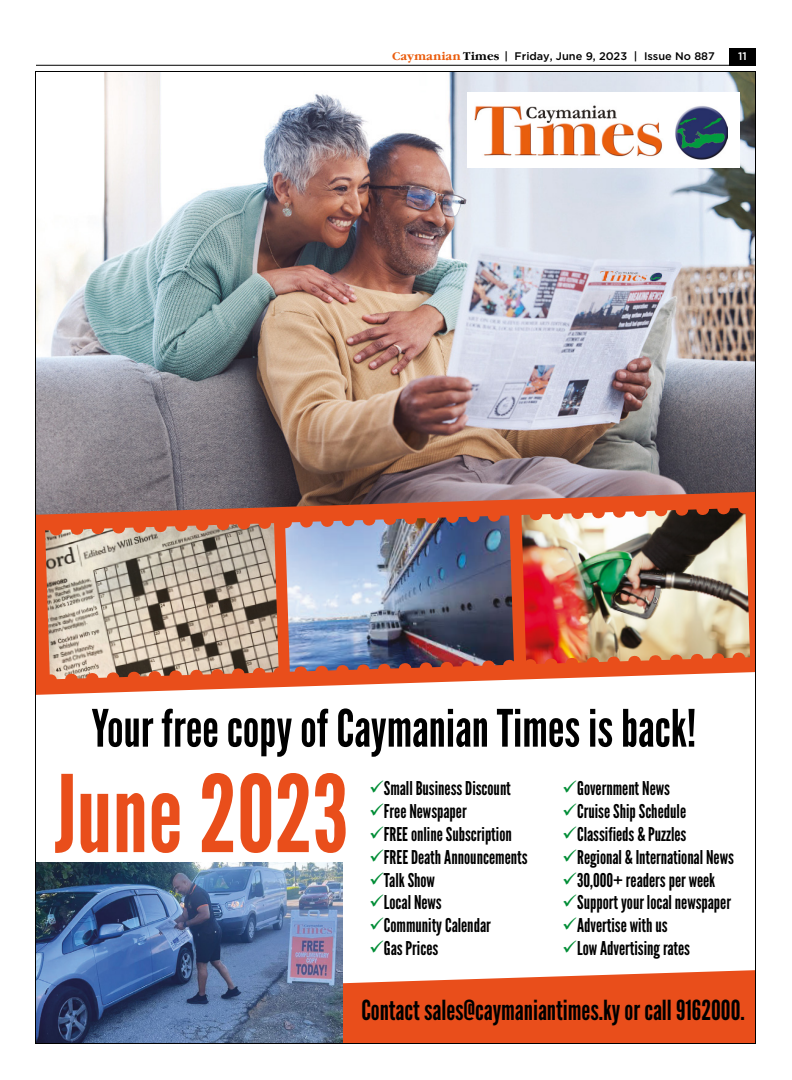
<style>
.page{position:relative;width:792px;height:1080px;background:#fff}
.page>*{position:absolute;margin:0;border:0;box-sizing:border-box;transform-origin:0 0}
.t1{font:106.5px "League Gothic";color:#e94e1b}
.t2{font:51.4px "League Gothic";color:#000}
.t3{font:27.6px "League Gothic";color:#000}
.t4{font:19px/22.8px "League Gothic";color:#000}
.t5{font:500 11px "Gotham";color:#000}
.t6{font:500 11px "Gotham";color:#fff}
.s1{font-family:"Garamond C";font-weight:700;color:#ea5b0b}
.s2{font-family:"Garamond C";font-weight:700}
</style>
<div class="page">
<div style="left:729px;top:48px;width:27px;height:18px;background:#000"></div>
<hr style="left:36px;top:65px;width:720px;height:1px;background:#000">
<svg style="left:343px;top:970px;width:411px;height:72px;background:#eb5e30"></svg>
<img style="left:37px;top:73px;width:717px;height:419px">
<img style="left:37px;top:863px;width:306px;height:179px">
<svg style="left:37px;top:492px;width:717px;height:203px"></svg>
<img style="left:45px;top:542px;width:234px;height:137px">
<img style="left:521px;top:508px;width:229px;height:138px">
<img style="left:285px;top:542px;width:229px;height:104px">
<svg style="left:51px;top:674px;width:1px;height:12px"></svg>
<img style="left:59px;top:646px;width:695px;height:46px">
<img style="left:43px;top:496px;width:703px;height:46px">
<div style="left:467px;top:92px;width:273px;height:76px;background:#fff"></div>
<img style="left:475px;top:105px;width:252px;height:54px">
<p class="t5" style="left:392px;top:49px;width:324px"><span class="s1">Caymanian</span> <span class="s2">Times</span> | Friday, June 9, 2023 | Issue No 887</p>
<p class="t6" style="left:738px;top:49px;width:10px">11</p>
<h2 class="t2" style="left:91px;top:698px;width:606px">Your free copy of Caymanian Times is back!</h2>
<h1 class="t1" style="left:54px;top:751px;width:295px">June 2023</h1>
<p class="t4" style="left:384px;top:777px;width:145px">Small Business Discount<br>Free Newspaper<br>FREE online Subscription<br>FREE Death Announcements<br>Talk Show<br>Local News<br>Community Calendar<br>Gas Prices</p>
<p class="t4" style="left:577px;top:777px;width:158px">Government News<br>Cruise Ship Schedule<br>Classifieds &amp; Puzzles<br>Regional &amp; International News<br>30,000+ readers per week<br>Support your local newspaper<br>Advertise with us<br>Low Advertising rates</p>
<h3 class="t3" style="left:362px;top:994px;width:385px">Contact sales@caymaniantimes.ky or call 9162000.</h3>
</div>
